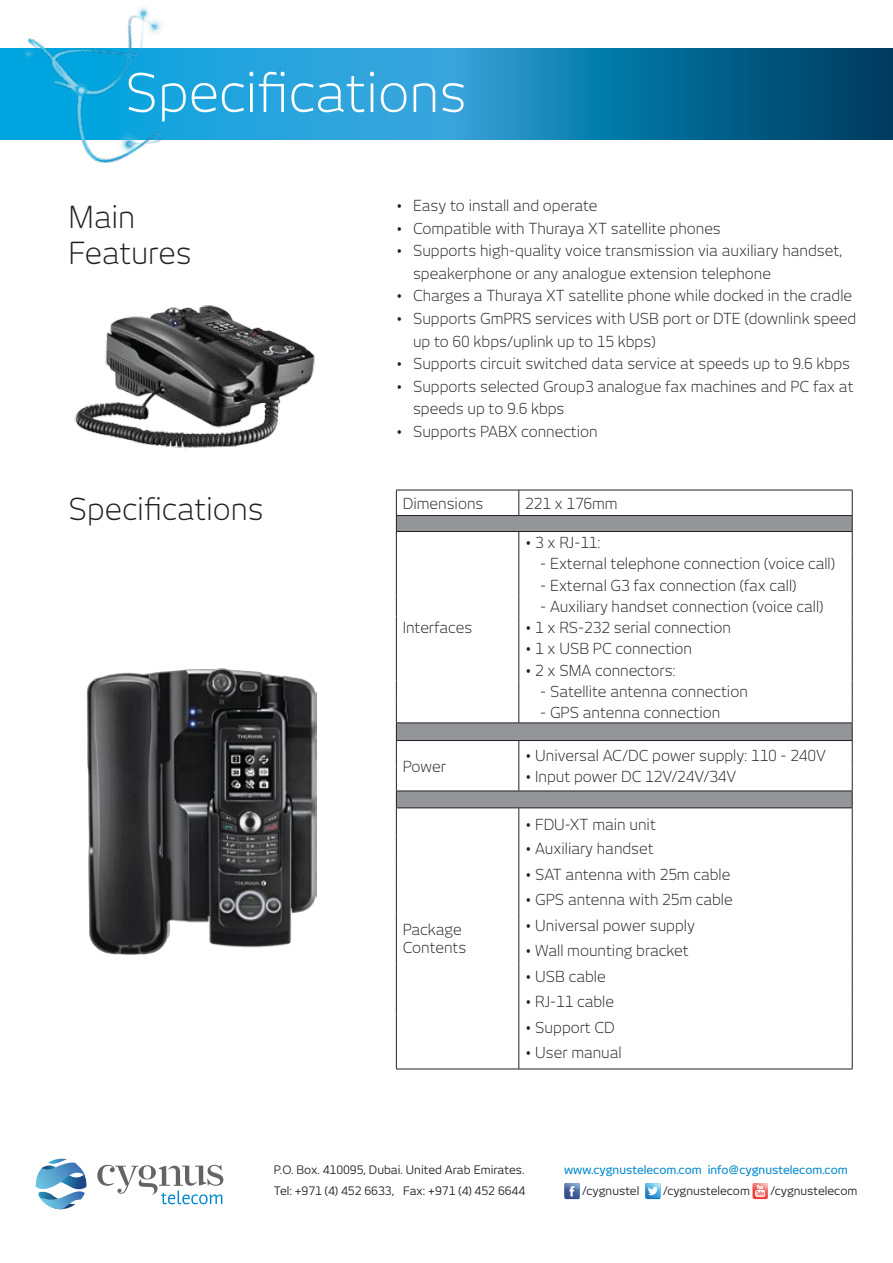
<style>
.page{position:relative;width:893px;height:1263px;background:#fff}
.page>*{position:absolute;margin:0;border:0;box-sizing:border-box;transform-origin:0 0}
.t1{font:300 30px/36px "New June";color:#231f20}
.t2{font:300 15px/22.5px "New June";color:#231f20}
.t3{font:11.55px/20.7px "New June";color:#231f20}
.t4{font:500 11.55px "New June";color:#0089cf}
</style>
<div class="page">
<svg style="left:212px;top:49px;width:681px;height:90px;background:#147bab"></svg>
<svg style="left:212px;top:83px;width:4px;height:29px"></svg>
<svg style="left:222px;top:72px;width:31px;height:40px"></svg>
<svg style="left:259px;top:72px;width:26px;height:40px"></svg>
<svg style="left:291px;top:76px;width:73px;height:36px;background:#57b6e3"></svg>
<svg style="left:370px;top:72px;width:4px;height:40px"></svg>
<svg style="left:381px;top:83px;width:25px;height:29px"></svg>
<svg style="left:414px;top:83px;width:21px;height:29px"></svg>
<svg style="left:443px;top:83px;width:21px;height:29px"></svg>
<img style="left:0;top:7px;width:212px;height:157px">
<div style="left:396px;top:515px;width:456px;height:16px;background:#939598"></div>
<div style="left:396px;top:723px;width:456px;height:17px;background:#939598"></div>
<div style="left:396px;top:791px;width:456px;height:17px;background:#939598"></div>
<hr style="left:396px;top:490px;width:123px;height:1px;background:#231f20">
<hr style="left:519px;top:490px;width:334px;height:1px;background:#231f20">
<svg style="left:518px;top:490px;width:1px;height:25px"></svg>
<hr style="left:396px;top:515px;width:123px;height:1px;background:#231f20">
<hr style="left:519px;top:515px;width:334px;height:1px;background:#231f20">
<hr style="left:396px;top:531px;width:123px;height:1px;background:#231f20">
<hr style="left:519px;top:531px;width:334px;height:1px;background:#231f20">
<svg style="left:518px;top:532px;width:1px;height:190px"></svg>
<hr style="left:396px;top:722px;width:123px;height:1px;background:#231f20">
<hr style="left:519px;top:722px;width:334px;height:1px;background:#231f20">
<hr style="left:396px;top:740px;width:123px;height:1px;background:#231f20">
<hr style="left:519px;top:740px;width:334px;height:1px;background:#231f20">
<svg style="left:518px;top:741px;width:1px;height:49px"></svg>
<hr style="left:396px;top:790px;width:123px;height:1px;background:#231f20">
<hr style="left:519px;top:790px;width:334px;height:1px;background:#231f20">
<hr style="left:396px;top:807px;width:123px;height:1px;background:#231f20">
<hr style="left:519px;top:807px;width:334px;height:1px;background:#231f20">
<svg style="left:396px;top:490px;width:1px;height:578px"></svg>
<svg style="left:518px;top:808px;width:1px;height:260px"></svg>
<svg style="left:852px;top:490px;width:1px;height:578px"></svg>
<hr style="left:396px;top:1068px;width:123px;height:1px;background:#231f20">
<hr style="left:519px;top:1068px;width:334px;height:1px;background:#231f20">
<svg style="left:35px;top:1159px;width:52px;height:51px"></svg>
<svg style="left:97px;top:1165px;width:126px;height:39px"></svg>
<svg style="left:753px;top:1183px;width:15px;height:16px"></svg>
<svg style="left:564px;top:1183px;width:16px;height:16px"></svg>
<svg style="left:645px;top:1183px;width:15px;height:16px"></svg>
<img style="left:74px;top:305px;width:241px;height:144px">
<img style="left:87px;top:668px;width:229px;height:287px">
<h1 class="t1" style="left:69px;top:199px;width:125px">Main<br>Features</h1>
<p class="t2" style="left:396px;top:195px;width:203px">• Easy to install and operate</p>
<p class="t2" style="left:396px;top:217px;width:326px">• Compatible with Thuraya XT satellite phones</p>
<p class="t2" style="left:413px;top:240px;width:431px;text-indent:-17px">• Supports high-quality voice transmission via auxiliary handset, speakerphone or any analogue extension telephone</p>
<p class="t2" style="left:396px;top:285px;width:458px">• Charges a Thuraya XT satellite phone while docked in the cradle</p>
<p class="t2" style="left:413px;top:307px;width:445px;text-indent:-17px">• Supports GmPRS services with USB port or DTE (downlink speed up to 60 kbps/uplink up to 15 kbps)</p>
<p class="t2" style="left:396px;top:352px;width:456px">• Supports circuit switched data service at speeds up to 9.6 kbps</p>
<p class="t2" style="left:413px;top:375px;width:442px;text-indent:-17px">• Supports selected Group3 analogue fax machines and PC fax at speeds up to 9.6 kbps</p>
<p class="t2" style="left:396px;top:420px;width:203px">• Supports PABX connection</p>
<h1 class="t1" style="left:69px;top:490px;width:197px">Specifications</h1>
<p class="t2" style="left:403px;top:492px;width:82px">Dimensions</p>
<p class="t2" style="left:525px;top:492px;width:94px">221 x 176mm</p>
<p class="t2" style="left:403px;top:616px;width:71px">Interfaces</p>
<p class="t2" style="left:403px;top:755px;width:45px">Power</p>
<p class="t2" style="left:403px;top:920px;width:65px;line-height:18px">Package<br>Contents</p>
<p class="t2" style="left:525px;top:531px;width:77px">• 3 x RJ-11:</p>
<p class="t2" style="left:540px;top:552px;width:296px">- External telephone connection (voice call)</p>
<p class="t2" style="left:540px;top:574px;width:257px">- External G3 fax connection (fax call)</p>
<p class="t2" style="left:540px;top:595px;width:284px">- Auxiliary handset connection (voice call)</p>
<p class="t2" style="left:525px;top:616px;width:207px">• 1 x RS-232 serial connection</p>
<p class="t2" style="left:525px;top:637px;width:168px">• 1 x USB PC connection</p>
<p class="t2" style="left:525px;top:659px;width:152px">• 2 x SMA connectors:</p>
<p class="t2" style="left:540px;top:680px;width:209px">- Satellite antenna connection</p>
<p class="t2" style="left:540px;top:701px;width:182px">- GPS antenna connection</p>
<p class="t2" style="left:525px;top:744px;width:302px">• Universal AC/DC power supply: 110 - 240V</p>
<p class="t2" style="left:525px;top:765px;width:213px">• Input power DC 12V/24V/34V</p>
<p class="t2" style="left:525px;top:813px;width:132px">• FDU-XT main unit</p>
<p class="t2" style="left:525px;top:837px;width:130px">• Auxiliary handset</p>
<p class="t2" style="left:525px;top:863px;width:207px">• SAT antenna with 25m cable</p>
<p class="t2" style="left:525px;top:888px;width:209px">• GPS antenna with 25m cable</p>
<p class="t2" style="left:525px;top:914px;width:171px">• Universal power supply</p>
<p class="t2" style="left:525px;top:939px;width:165px">• Wall mounting bracket</p>
<p class="t2" style="left:525px;top:965px;width:82px">• USB cable</p>
<p class="t2" style="left:525px;top:990px;width:90px">• RJ-11 cable</p>
<p class="t2" style="left:525px;top:1016px;width:91px">• Support CD</p>
<p class="t2" style="left:525px;top:1041px;width:98px">• User manual</p>
<p class="t3" style="left:274px;top:1160px;width:253px">P.O. Box. 410095, Dubai. United Arab Emirates.<br>Tel: +971 (4) 452 6633, Fax: +971 (4) 452 6644</p>
<p class="t4" style="left:564px;top:1163px;width:285px">www.cygnustelecom.com info@cygnustelecom.com</p>
<p class="t3" style="left:582px;top:1180px;width:58px">/cygnustel</p>
<p class="t3" style="left:663px;top:1180px;width:88px">/cygnustelecom</p>
<p class="t3" style="left:771px;top:1180px;width:88px">/cygnustelecom</p>
</div>
